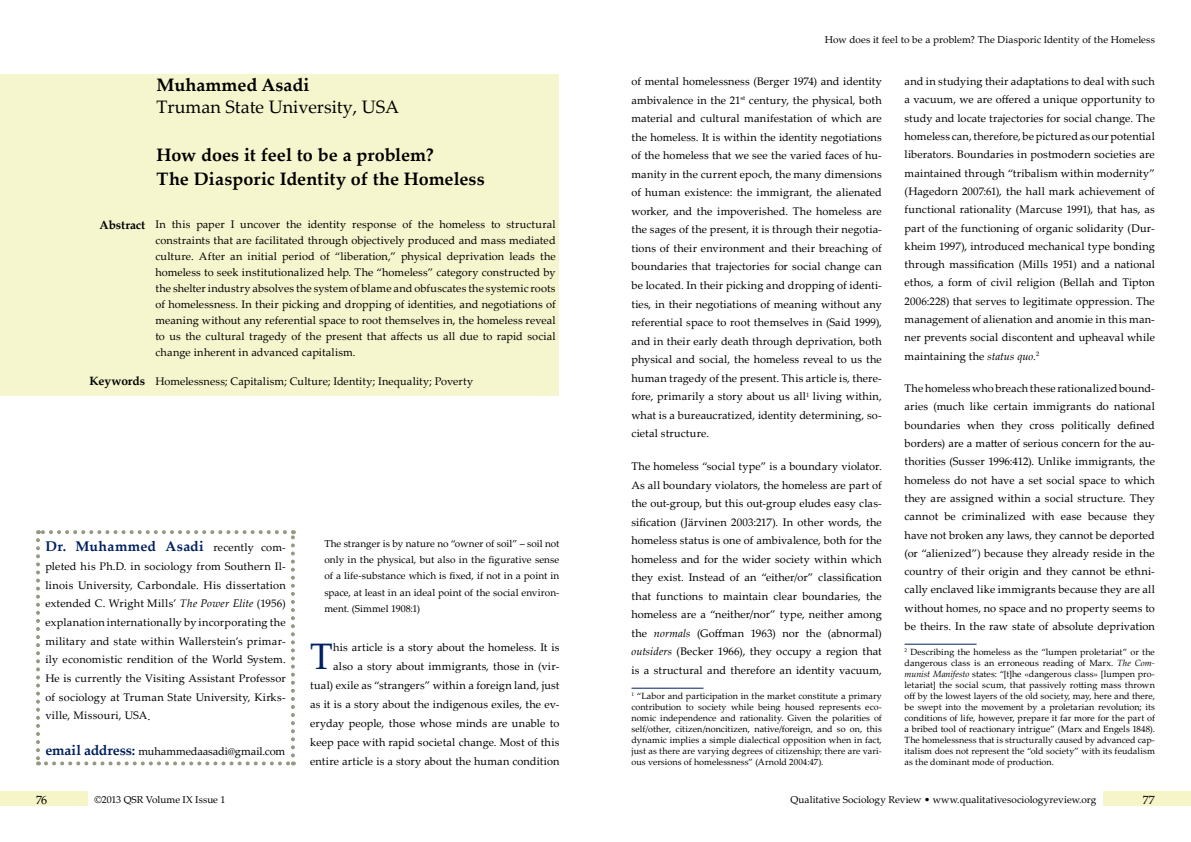
<style>
.page{position:relative;width:1191px;height:842px;background:#fff}
.page>*{position:absolute;margin:0;border:0;box-sizing:border-box;transform-origin:0 0}
.t1{font:36.9px "Palatino Linotype";color:#002060}
.t2{font:700 18px/24px "Palatino Linotype";color:#000}
.t3{font:18px "Palatino Linotype";color:#000}
.t4{font:700 14px "Palatino Linotype";letter-spacing:.025em;color:#002060}
.t5{font:700 12px "Palatino Linotype";letter-spacing:-.005em;color:#000}
.t6{font:12px "Palatino Linotype";color:#000}
.t7{font:11px/18.5px "Palatino Linotype";letter-spacing:.01em;color:#000;text-align:justify}
.t8{font:11px "Palatino Linotype";letter-spacing:-.01em;color:#000}
.t9{font:10px/16.1px "Palatino Linotype";letter-spacing:.005em;color:#000;text-align:justify}
.t10{font:9px/11px "Palatino Linotype";letter-spacing:.005em;color:#000;text-align:justify}
.s1{font-weight:400;font-size:11px;color:#000}
.s2{font-style:italic}
.s3{font-size:12px}
.s4{font-weight:700;font-size:14px;color:#002060}
</style>
<div class="page">
<div style="left:0;top:791px;width:87px;height:15px;background:#f5f5c8"></div>
<div style="left:1103px;top:791px;width:88px;height:15px;background:#f5f5c8"></div>
<hr style="left:631px;top:688px;width:72px;height:1px;background:#002060">
<hr style="left:904px;top:644px;width:72px;height:1px;background:#002060">
<div style="left:0;top:74px;width:559px;height:322px;background:#f6f6ce"></div>
<svg style="left:36px;top:540px;width:4px;height:225px"></svg>
<svg style="left:46px;top:761px;width:248px;height:4px"></svg>
<svg style="left:291px;top:530px;width:4px;height:225px"></svg>
<svg style="left:38px;top:530px;width:247px;height:4px"></svg>
<h2 class="t2" style="left:156px;top:73px;width:154px">Muhammed Asadi</h2>
<h2 class="t3" style="left:156px;top:94px;width:244px">Truman State University, USA</h2>
<h2 class="t2" style="left:156px;top:142px;width:330px">How does it feel to be a problem?<br>The Diasporic Identity of the Homeless</h2>
<p class="t5" style="left:99px;top:216px;width:47px">Abstract</p>
<p class="t5" style="left:89px;top:373px;width:57px">Keywords</p>
<p class="t7" style="left:155px;top:216px;width:402px;line-height:16px">In this paper I uncover the identity response of the homeless to structural constraints that are facilitated through objectively produced and mass mediated culture. After an initial period of “liberation,” physical deprivation leads the homeless to seek institutionalized help. The “homeless” category constructed by the shelter industry absolves the system of blame and obfuscates the systemic roots of homelessness. In their picking and dropping of identities, and negotiations of meaning without any referential space to root themselves in, the homeless reveal to us the cultural tragedy of the present that affects us all due to rapid social change inherent in advanced capitalism.</p>
<p class="t7" style="left:155px;top:371px;width:319px">Homelessness; Capitalism; Culture; Identity; Inequality; Poverty</p>
<p class="t4" style="left:45px;top:536px;width:242px">Dr. Muhammed Asadi <span class="s1">recently com-</span></p>
<p class="t7" style="left:45px;top:556px;width:242px">pleted his Ph.D. in sociology from Southern Il&shy;linois University, Carbondale. His dissertation extended C. Wright Mills’ <span class="s2">The Power Elite</span> (1956) explanation internationally by incorporating the military and state within Wallerstein’s primar&shy;ily economistic rendition of the World System.<br>He is currently the Visiting Assistant Professor of sociology at Truman State University, Kirks&shy;ville, Missouri, USA<span class="s3">.</span></p>
<p class="t8" style="left:45px;top:744px;width:241px"><span class="s4">email address:</span> muhammedaasadi@gmail.com</p>
<p class="t9" style="left:324px;top:535px;width:237px">The stranger is by nature no “owner of soil” ‒ soil not only in the physical, but also in the figurative sense of a life-substance which is fixed, if not in a point in space, at least in an ideal point of the social environ&shy;ment. (Simmel 1908:1)</p>
<h1 class="t1" style="left:310px;top:630px;width:24px">T</h1>
<p class="t7" style="left:310px;top:637px;width:251px;line-height:19.1px;text-align:right">his article is a story about the homeless. It is<br>also a story about immigrants, those in (vir&shy;tual) exile as “strangers” within a foreign land, just as it is a story about the indigenous exiles, the ev&shy;eryday people, those whose minds are unable to keep pace with rapid societal change. Most of this entire article is a story about the human condition</p>
<p class="t9" style="left:824px;top:31px;width:332px">How does it feel to be a problem? The Diasporic Identity of the Homeless</p>
<p class="t7" style="left:631px;top:72px;width:252px">of mental homelessness (Berger 1974) and identity ambivalence in the 21<sup>st</sup> century, the physical, both material and cultural manifestation of which are the homeless. It is within the identity negotiations of the homeless that we see the varied faces of hu&shy;manity in the current epoch, the many dimensions of human existence: the immigrant, the alienated worker, and the impoverished. The homeless are the sages of the present, it is through their negotia&shy;tions of their environment and their breaching of boundaries that trajectories for social change can be located. In their picking and dropping of identi&shy;ties, in their negotiations of meaning without any referential space to root themselves in (Said 1999), and in their early death through deprivation, both physical and social, the homeless reveal to us the human tragedy of the present. This article is, there&shy;fore, primarily a story about us all<sup>1</sup> living within, what is a bureaucratized, identity determining, so&shy;cietal structure.</p>
<p class="t7" style="left:631px;top:457px;width:252px">The homeless “social type” is a boundary violator.<br>As all boundary violators, the homeless are part of the out-group, but this out-group eludes easy clas&shy;sification (Järvinen 2003:217). In other words, the homeless status is one of ambivalence, both for the homeless and for the wider society within which they exist. Instead of an “either/or” classification that functions to maintain clear boundaries, the homeless are a “neither/nor” type, neither among the <span class="s2">normals</span> (Goffman 1963) nor the (abnormal) <span class="s2">outsiders</span> (Becker 1966), they occupy a region that is a structural and therefore an identity vacuum,</p>
<p class="t10" style="left:631px;top:690px;width:252px"><sup>1</sup> “Labor and participation in the market constitute a primary contribution to society while being housed represents eco&shy;nomic independence and rationality. Given the polarities of self/other, citizen/noncitizen, native/foreign, and so on, this dynamic implies a simple dialectical opposition when in fact, just as there are varying degrees of citizenship; there are vari&shy;ous versions of homelessness” (Arnold 2004:47).</p>
<p class="t7" style="left:904px;top:72px;width:252px">and in studying their adaptations to deal with such a vacuum, we are offered a unique opportunity to study and locate trajectories for social change. The homeless can, therefore, be pictured as our potential liberators. Boundaries in postmodern societies are maintained through “tribalism within modernity” (Hagedorn 2007:61), the hall mark achievement of functional rationality (Marcuse 1991), that has, as part of the functioning of organic solidarity (Dur&shy;kheim 1997), introduced mechanical type bonding through massification (Mills 1951) and a national ethos, a form of civil religion (Bellah and Tipton 2006:228) that serves to legitimate oppression. The management of alienation and anomie in this man&shy;ner prevents social discontent and upheaval while maintaining the <span class="s2">status quo</span>.<sup>2</sup></p>
<p class="t7" style="left:904px;top:379px;width:252px">The homeless who breach these rationalized bound&shy;aries (much like certain immigrants do national boundaries when they cross politically defined borders) are a matter of serious concern for the au&shy;thorities (Susser 1996:412). Unlike immigrants, the homeless do not have a set social space to which they are assigned within a social structure. They cannot be criminalized with ease because they have not broken any laws, they cannot be deported (or “alienized”) because they already reside in the country of their origin and they cannot be ethni&shy;cally enclaved like immigrants because they are all without homes, no space and no property seems to be theirs. In the raw state of absolute deprivation</p>
<p class="t10" style="left:904px;top:646px;width:252px"><sup>2</sup> Describing the homeless as the “lumpen proletariat” or the dangerous class is an erroneous reading of Marx. <span class="s2">The Com&shy;munist Manifesto</span> states: “[t]he «dangerous class» [lumpen pro&shy;letariat] the social scum, that passively rotting mass thrown off by the lowest layers of the old society, may, here and there, be swept into the movement by a proletarian revolution; its conditions of life, however, prepare it far more for the part of a bribed tool of reactionary intrigue” (Marx and Engels 1848).<br>The homelessness that is structurally caused by advanced cap&shy;italism does not represent the “old society” with its feudalism as the dominant mode of production.</p>
<p class="t6" style="left:36px;top:791px;width:13px">76</p>
<p class="t9" style="left:94px;top:791px;width:133px">©2013 QSR Volume IX Issue 1</p>
<p class="t9" style="left:790px;top:791px;width:307px">Qualitative Sociology Review • www.qualitativesociologyreview.org</p>
<p class="t6" style="left:1143px;top:791px;width:13px">77</p>
</div>
